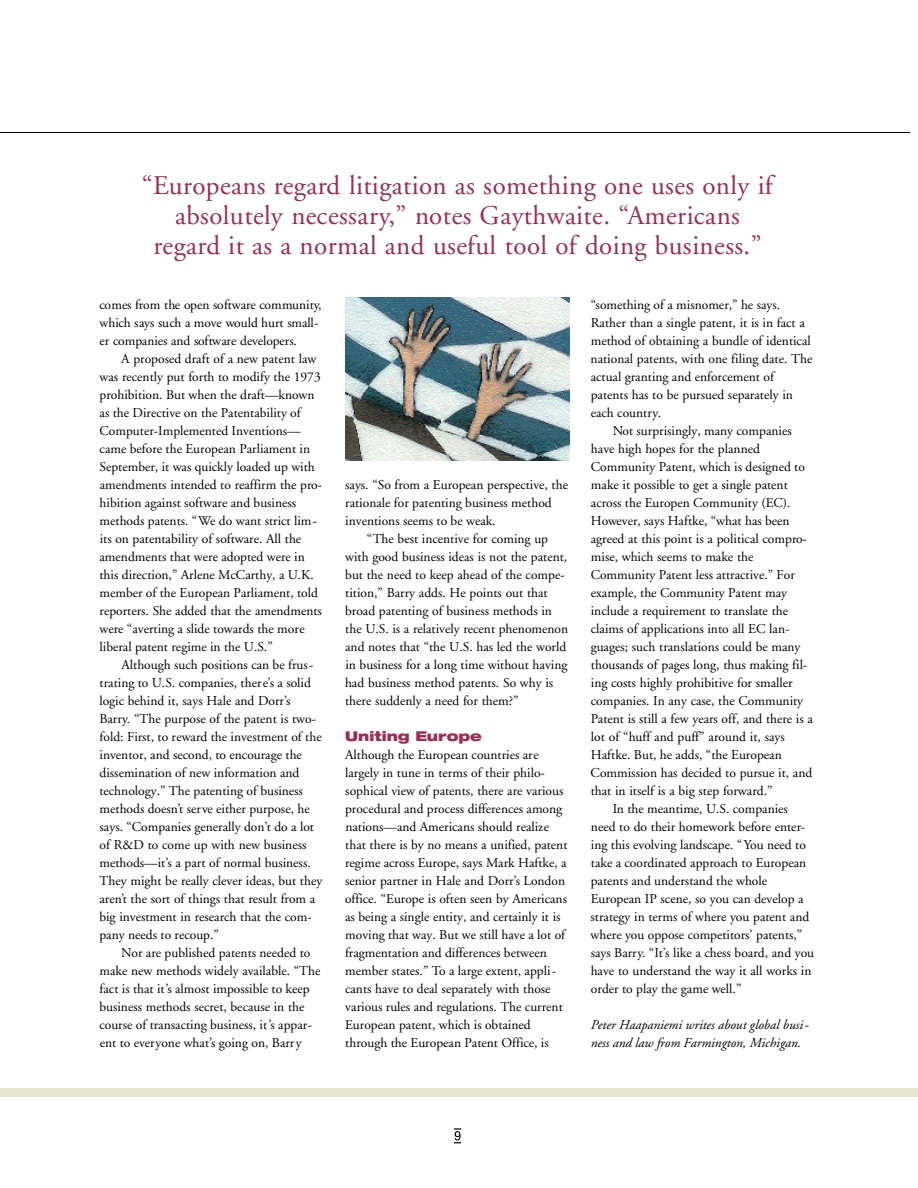
<style>
.page{position:relative;width:918px;height:1188px;background:#fff}
.page>*{position:absolute;margin:0;border:0;box-sizing:border-box;transform-origin:0 0}
.t1{font:27px/30px "Adobe Garamond";letter-spacing:.015em;color:#9e2a56;text-align:center}
.t2{font:13.5px/18px "Adobe Garamond";color:#000}
.t3{font:italic 13.5px/18px "Adobe Garamond";color:#000}
.t4{font:900 expanded 13.5px "Helvetica Neue";color:#9e2a56}
</style>
<div class="page">
<hr style="left:0;top:132px;width:909px;height:1px;background:#000">
<div style="left:0;top:1088px;width:918px;height:9px;background:#e6e6cf"></div>
<svg style="left:454px;top:1128px;width:7px;height:15px"></svg>
<img style="left:345px;top:297px;width:224px;height:163px">
<h1 class="t1" style="left:142px;top:173px;width:632px">“ Eu ropeans re g a rd litigation as something one uses only if absolutely necessary,” notes Gaythwaite. “Americans<br>re g a rd it as a normal and useful tool of doing business.”</h1>
<p class="t2" style="left:100px;top:297px;width:224px">comes from the open software community, which says such a move would hurt small&shy;er companies and software developers.</p>
<p class="t2" style="left:99px;top:351px;width:224px;text-indent:22px">A proposed draft of a new patent law was recently put forth to modify the 1973 prohibition. But when the draft—known as the Directive on the Patentability of Computer-Implemented Inventions— came before the European Parliament in September, it was quickly loaded up with amendments intended to reaffirm the pro&shy;hibition against software and business methods patents. “We do want strict lim&shy;its on patentability of software. All the amendments that were adopted were in this direction,” Arlene McCarthy, a U.K. member of the European Parliament, told reporters. She added that the amendments were “averting a slide towards the more liberal patent regime in the U.S.”</p>
<p class="t2" style="left:99px;top:657px;width:224px;text-indent:22px">Although such positions can be frus&shy;trating to U.S. companies, there’s a solid logic behind it, says Hale and Dorr’s Barry. “The purpose of the patent is two&shy;fold: First, to reward the investment of the inventor, and second, to encourage the dissemination of new information and technology.” The patenting of business methods doesn’t serve either purpose, he says. “Companies generally don’t do a lot of R&amp;D to come up with new business methods—it’s a part of normal business.<br>They might be really clever ideas, but they aren’t the sort of things that result from a big investment in research that the com&shy;pany needs to recoup.”</p>
<p class="t2" style="left:99px;top:945px;width:223px;text-indent:22px">Nor are published patents needed to make new methods widely available. “The fact is that it’s almost impossible to keep business methods secret, because in the course of transacting business, it’s appar&shy;ent to everyone what’s going on, Barry</p>
<p class="t2" style="left:345px;top:477px;width:224px">says. “So from a European perspective, the rationale for patenting business method inventions seems to be weak.</p>
<p class="t2" style="left:345px;top:531px;width:225px;text-indent:22px">“The best incentive for coming up with good business ideas is not the patent, but the need to keep ahead of the compe&shy;tition,” Barry adds. He points out that broad patenting of business methods in the U.S. is a relatively recent phenomenon and notes that “the U.S. has led the world in business for a long time without having had business method patents. So why is there suddenly a need for them?”</p>
<p class="t4" style="left:345px;top:731px;width:138px">Uniting Europe</p>
<p class="t2" style="left:345px;top:747px;width:224px">Although the European countries are largely in tune in terms of their philo&shy;sophical view of patents, there are various procedural and process differences among nations—and Americans should realize that there is by no means a unified, patent regime across Europe, says Mark Haftke, a senior partner in Hale and Dorr’s London office. “Europe is often seen by Americans as being a single entity, and certainly it is moving that way. But we still have a lot of fragmentation and differences between member states.” To a large extent, appli&shy;cants have to deal separately with those various rules and regulations. The current European patent, which is obtained through the European Patent Office, is</p>
<p class="t2" style="left:591px;top:297px;width:191px">“something of a misnomer,” he says.</p>
<p class="t2" style="left:591px;top:315px;width:215px">Rather than a single patent, it is in fact a</p>
<p class="t2" style="left:591px;top:333px;width:222px">method of obtaining a bundle of identical</p>
<p class="t2" style="left:591px;top:351px;width:223px">national patents, with one filing date. The</p>
<p class="t2" style="left:591px;top:369px;width:185px">actual granting and enforcement of</p>
<p class="t2" style="left:591px;top:387px;width:204px">patents has to be pursued separately in</p>
<p class="t2" style="left:591px;top:405px;width:72px">each country.</p>
<p class="t2" style="left:613px;top:423px;width:180px">Not surprisingly, many companies</p>
<p class="t2" style="left:591px;top:441px;width:171px">have high hopes for the planned</p>
<p class="t2" style="left:591px;top:459px;width:216px">Community Patent, which is designed to</p>
<p class="t2" style="left:591px;top:477px;width:198px">make it possible to get a single patent</p>
<p class="t2" style="left:591px;top:495px;width:201px">across the Europen Community (EC).</p>
<p class="t2" style="left:591px;top:513px;width:200px">However, says Haftke, “what has been</p>
<p class="t2" style="left:591px;top:531px;width:218px">agreed at this point is a political compro-</p>
<p class="t2" style="left:591px;top:549px;width:164px">mise, which seems to make the</p>
<p class="t2" style="left:591px;top:567px;width:206px">Community Patent less attractive.” For</p>
<p class="t2" style="left:591px;top:585px;width:198px">example, the Community Patent may</p>
<p class="t2" style="left:591px;top:603px;width:199px">include a requirement to translate the</p>
<p class="t2" style="left:591px;top:621px;width:200px">claims of applications into all EC lan-</p>
<p class="t2" style="left:591px;top:639px;width:211px">guages; such translations could be many</p>
<p class="t2" style="left:591px;top:657px;width:218px">thousands of pages long, thus making fil-</p>
<p class="t2" style="left:591px;top:675px;width:203px">ing costs highly prohibitive for smaller</p>
<p class="t2" style="left:591px;top:693px;width:214px">companies. In any case, the Community</p>
<p class="t2" style="left:591px;top:711px;width:223px">Patent is still a few years off, and there is a</p>
<p class="t2" style="left:591px;top:729px;width:196px">lot of “huff and puff” around it, says</p>
<p class="t2" style="left:591px;top:747px;width:192px">Haftke. But, he adds, “the European</p>
<p class="t2" style="left:591px;top:765px;width:223px">Commission has decided to pursue it, and</p>
<p class="t2" style="left:591px;top:783px;width:183px">that in itself is a big step forward.”</p>
<p class="t2" style="left:613px;top:801px;width:177px">In the meantime, U.S. companies</p>
<p class="t2" style="left:591px;top:819px;width:216px">need to do their homework before enter-</p>
<p class="t2" style="left:591px;top:837px;width:216px">ing this evolving landscape. “You need to</p>
<p class="t2" style="left:591px;top:855px;width:217px">take a coordinated approach to European</p>
<p class="t2" style="left:591px;top:873px;width:178px">patents and understand the whole</p>
<p class="t2" style="left:591px;top:891px;width:214px">European IP scene, so you can develop a</p>
<p class="t2" style="left:591px;top:909px;width:220px">strategy in terms of where you patent and</p>
<p class="t2" style="left:591px;top:927px;width:213px">where you oppose competitors’ patents,”</p>
<p class="t2" style="left:591px;top:945px;width:225px">says Barry. “It’s like a chess board, and you</p>
<p class="t2" style="left:591px;top:963px;width:222px">have to understand the way it all works in</p>
<p class="t2" style="left:591px;top:981px;width:152px">order to play the game well.”</p>
<p class="t3" style="left:591px;top:1017px;width:219px">Peter Haapaniemi writes about global busi&shy;ness and law from Farmington, Michigan.</p>
</div>
